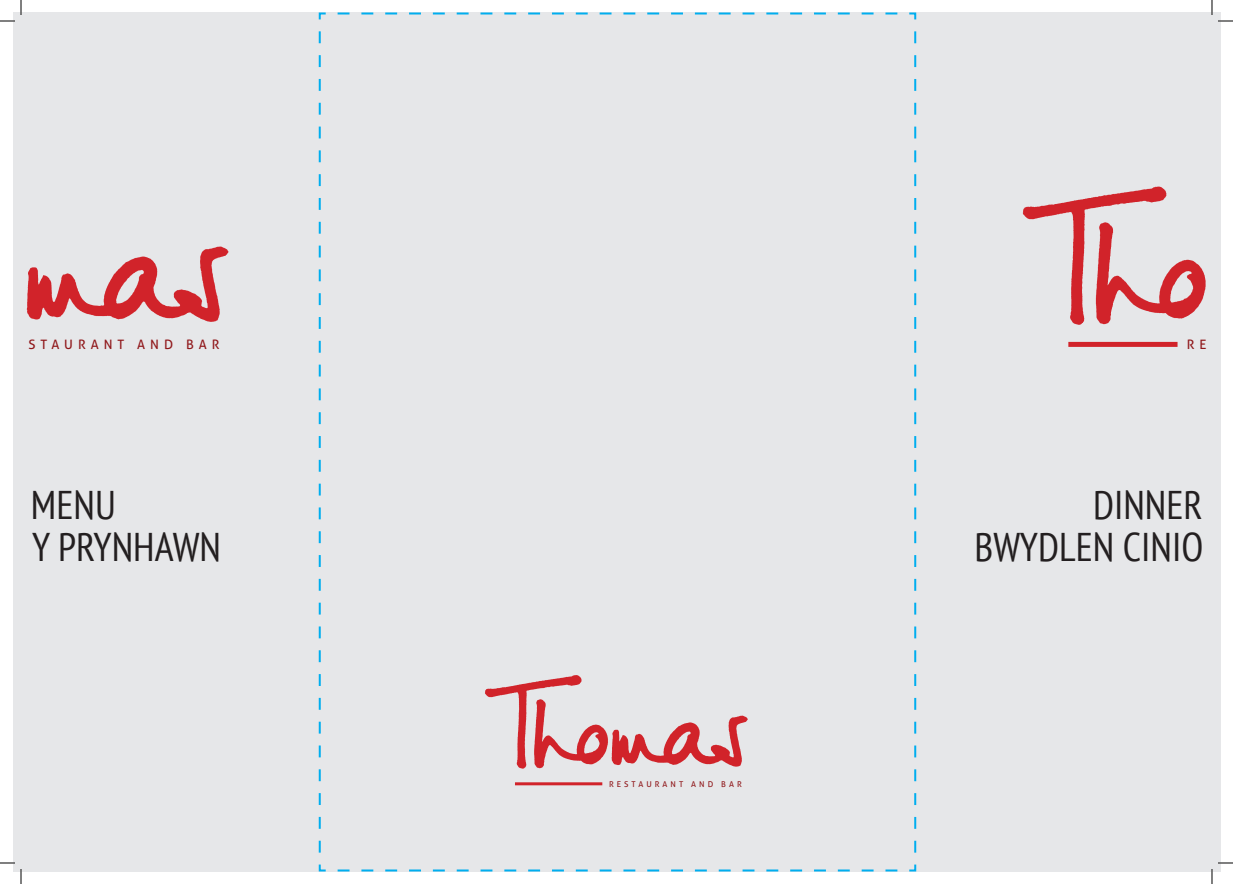
<style>
.page{position:relative;width:1233px;height:884px;background:#fff}
.page>*{position:absolute;margin:0;border:0;box-sizing:border-box;transform-origin:0 0}
.t1{font:condensed 40px "PT Sans";color:#231f20}
.t2{font:13px "Aller";letter-spacing:.38em;color:#90181b}
.t3{font:8px "Aller";letter-spacing:.38em;color:#90181b}
</style>
<div class="page">
<div style="left:12px;top:12px;width:1208px;height:859px;background:#e6e7e9"></div>
<svg style="left:318px;top:12px;width:599px;height:859px"></svg>
<img style="left:480px;top:664px;width:277px;height:115px">
<hr style="left:515px;top:782px;width:87px;height:3px;background:#d1232a">
<img style="left:26px;top:246px;width:203px;height:76px">
<img style="left:1022px;top:186px;width:184px;height:139px">
<div style="left:1068px;top:342px;width:109px;height:5px;background:#d1232a"></div>
<svg style="left:1218px;top:20px;width:15px;height:2px"></svg>
<svg style="left:1218px;top:862px;width:15px;height:2px"></svg>
<svg style="left:0;top:0;width:22px;height:22px"></svg>
<svg style="left:0;top:862px;width:22px;height:22px"></svg>
<svg style="left:1211px;top:0;width:1px;height:15px"></svg>
<svg style="left:1211px;top:869px;width:1px;height:15px"></svg>
<p class="t2" style="left:28px;top:337px;width:193px">STAURANT AND BAR</p>
<p class="t2" style="left:1187px;top:337px;width:21px">R E</p>
<p class="t1" style="left:31px;top:479px;width:86px">MENU</p>
<p class="t1" style="left:1093px;top:479px;width:111px">DINNER</p>
<p class="t1" style="left:32px;top:521px;width:190px">Y PRYNHAWN</p>
<p class="t1" style="left:974px;top:521px;width:230px">BWYDLEN CINIO</p>
<p class="t3" style="left:609px;top:779px;width:134px">RESTAURANT AND BAR</p>
</div>
